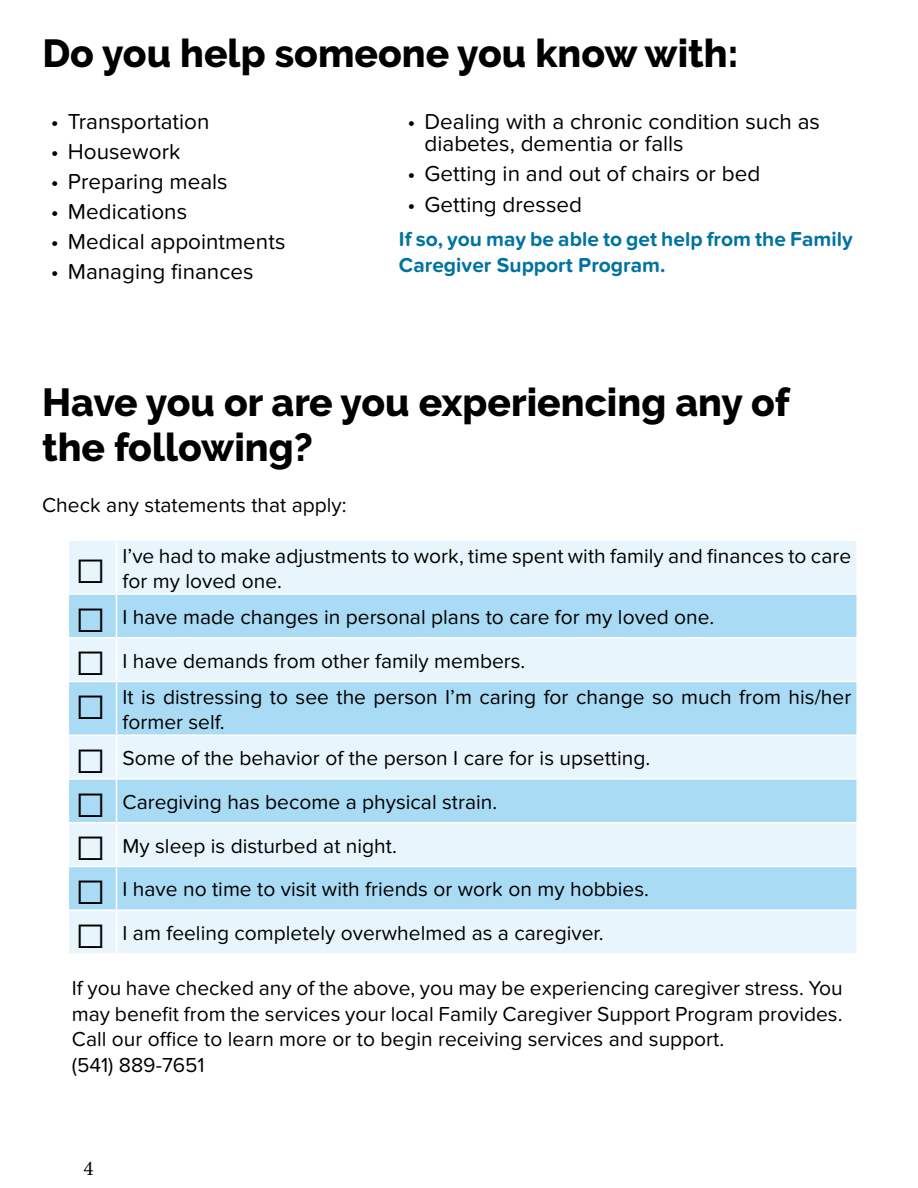
<style>
.page{position:relative;width:918px;height:1188px;background:#fff}
.page>*{position:absolute;margin:0;border:0;box-sizing:border-box;transform-origin:0 0}
.t1{font:40.5px "Lucida Sans Unicode";color:#000}
.t2{font:800 39px/45px "Raleway";color:#000}
.t3{font:22.5px/22.5px "Proxima Nova Soft";color:#000}
.t4{font:21px/25.5px "Proxima Nova Soft";color:#000}
.t5{font:700 21px/25.5px "Proxima Nova Soft";color:#0073a1}
.t6{font:21px "Minion Pro";color:#000}
.s1{font-family:"Lucida Sans Unicode";font-size:40.5px}
</style>
<div class="page">
<div style="left:69px;top:541px;width:787px;height:412px;background:#e8f5fc"></div>
<svg style="left:69px;top:595px;width:787px;height:314px;background:#c3e5f7"></svg>
<hr style="left:116px;top:541px;width:1px;height:52px;background:#fff">
<hr style="left:116px;top:595px;width:1px;height:42px;background:#fff">
<hr style="left:116px;top:639px;width:1px;height:42px;background:#fff">
<hr style="left:116px;top:682px;width:1px;height:53px;background:#fff">
<hr style="left:116px;top:736px;width:1px;height:42px;background:#fff">
<hr style="left:116px;top:780px;width:1px;height:42px;background:#fff">
<hr style="left:116px;top:823px;width:1px;height:43px;background:#fff">
<hr style="left:116px;top:867px;width:1px;height:42px;background:#fff">
<hr style="left:116px;top:911px;width:1px;height:42px;background:#fff">
<hr style="left:68px;top:593px;width:49px;height:2px;background:#fff">
<hr style="left:117px;top:593px;width:741px;height:2px;background:#fff">
<hr style="left:68px;top:637px;width:49px;height:2px;background:#fff">
<hr style="left:117px;top:637px;width:741px;height:2px;background:#fff">
<hr style="left:68px;top:681px;width:49px;height:1px;background:#fff">
<hr style="left:117px;top:681px;width:741px;height:1px;background:#fff">
<hr style="left:68px;top:735px;width:49px;height:1px;background:#fff">
<hr style="left:117px;top:735px;width:741px;height:1px;background:#fff">
<hr style="left:68px;top:778px;width:49px;height:2px;background:#fff">
<hr style="left:117px;top:778px;width:741px;height:2px;background:#fff">
<hr style="left:68px;top:822px;width:49px;height:1px;background:#fff">
<hr style="left:117px;top:822px;width:741px;height:1px;background:#fff">
<hr style="left:68px;top:866px;width:49px;height:1px;background:#fff">
<hr style="left:117px;top:866px;width:741px;height:1px;background:#fff">
<hr style="left:68px;top:909px;width:49px;height:2px;background:#fff">
<hr style="left:117px;top:909px;width:741px;height:2px;background:#fff">
<h2 class="t2" style="left:42px;top:31px;width:698px">Do you help someone you know with:</h2>
<p class="t3" style="left:51px;top:110px;width:160px">• Transportation</p>
<p class="t3" style="left:51px;top:140px;width:131px">• Housework</p>
<p class="t3" style="left:51px;top:171px;width:178px">• Preparing meals</p>
<p class="t3" style="left:51px;top:201px;width:138px">• Medications</p>
<p class="t3" style="left:51px;top:231px;width:236px">• Medical appointments</p>
<p class="t3" style="left:51px;top:261px;width:204px">• Managing finances</p>
<p class="t3" style="left:424px;top:110px;width:397px;text-indent:-17px">• Dealing with a chronic condition such as diabetes, dementia or falls</p>
<p class="t3" style="left:407px;top:163px;width:354px">• Getting in and out of chairs or bed</p>
<p class="t3" style="left:407px;top:194px;width:176px">• Getting dressed</p>
<p class="t5" style="left:399px;top:227px;width:455px">If so, you may be able to get help from the Family<br>Caregiver Support Program.</p>
<h2 class="t2" style="left:42px;top:380px;width:749px">Have you or are you experiencing any of the following?</h2>
<p class="t4" style="left:42px;top:492px;width:306px">Check any statements that apply:</p>
<h1 class="t1" style="left:74px;top:537px;width:34px">□</h1>
<p class="t4" style="left:123px;top:543px;width:730px">I’ve had to make adjustments to work, time spent with family and finances to care for my loved one.</p>
<p class="t4" style="left:74px;top:605px;width:642px"><span class="s1">□</span> I have made changes in personal plans to care for my loved one.</p>
<p class="t4" style="left:74px;top:648px;width:453px"><span class="s1">□</span> I have demands from other family members.</p>
<p class="t4" style="left:123px;top:684px;width:730px;text-indent:-48px"><span class="s1">□</span> It is distressing to see the person I’m caring for change so much from his/her former self.</p>
<p class="t4" style="left:74px;top:746px;width:577px"><span class="s1">□</span> Some of the behavior of the person I care for is upsetting.</p>
<p class="t4" style="left:74px;top:790px;width:424px"><span class="s1">□</span> Caregiving has become a physical strain.</p>
<p class="t4" style="left:74px;top:833px;width:324px"><span class="s1">□</span> My sleep is disturbed at night.</p>
<p class="t4" style="left:74px;top:877px;width:576px"><span class="s1">□</span> I have no time to visit with friends or work on my hobbies.</p>
<p class="t4" style="left:74px;top:921px;width:531px"><span class="s1">□</span> I am feeling completely overwhelmed as a caregiver.</p>
<p class="t4" style="left:72px;top:976px;width:772px">If you have checked any of the above, you may be experiencing caregiver stress. You may benefit from the services your local Family Caregiver Support Program provides.<br>Call our office to learn more or to begin receiving services and support.<br>(541) 889-7651</p>
<p class="t6" style="left:84px;top:1154px;width:12px">4</p>
</div>
